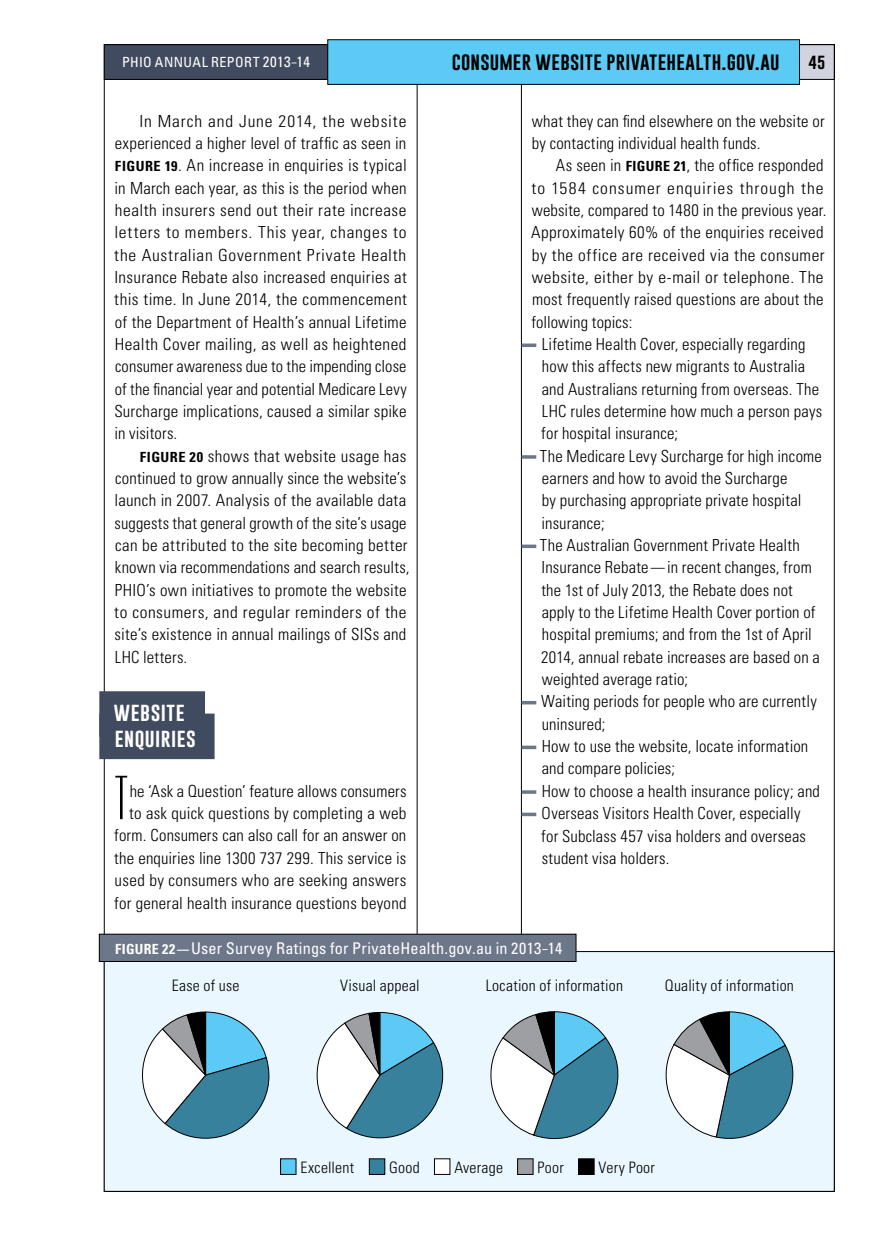
<style>
.page{position:relative;width:874px;height:1241px;background:#fff}
.page>*{position:absolute;margin:0;border:0;box-sizing:border-box;transform-origin:0 0}
.BODY_DROP_CAP{font:100 ultra-condensed 60.02px "Univers LT Std";color:#000;scale:1.08 1}
.H2__bottom_line{font:16.97px "Gobold";letter-spacing:.025em;color:#fff;scale:1.14 1}
.H2__top_line{font:16.97px "Gobold";letter-spacing:.03em;color:#fff;scale:1.14 1}
.BULLET{font:300 condensed 16.62px/22.4px "Univers LT Std";letter-spacing:.01em;color:#000}
.BODY{font:300 condensed 16.62px/22.4px "Univers LT Std";letter-spacing:.015em;color:#000}
.BODY-2{font:300 condensed 16.62px/22.4px "Univers LT Std";letter-spacing:.015em;color:#000;text-align:justify;scale:1.05 1}
.BODY_DROP_CAP-2{font:300 condensed 16.62px/22.4px "Univers LT Std";letter-spacing:.015em;color:#000;text-align:right}
.t1{font:condensed 16.1px "Univers LT Std";letter-spacing:.015em;color:#fff}
.t2{font:16.1px "Gobold";letter-spacing:.015em;color:#000;scale:1.14 1}
.t3{font:300 condensed 15.75px "Univers LT Std";letter-spacing:.015em;color:#000}
.t4{font:condensed 14px "Univers LT Std";letter-spacing:.03em;color:#fff}
.t5{font:13.83px "Gobold";color:#000;scale:1.14 1}
.s1{font-size:14.88px}
.s2{font-weight:700;font-size:14px}
</style>
<div class="page">
<hr style="left:416px;top:45px;width:1px;height:1146px;background:#000">
<hr style="left:521px;top:45px;width:1px;height:1146px;background:#000">
<svg style="left:521px;top:343px;width:15px;height:4px"></svg>
<hr style="left:521px;top:455px;width:15px;height:3px;background:#6d778a">
<svg style="left:521px;top:544px;width:15px;height:4px"></svg>
<svg style="left:521px;top:700px;width:15px;height:4px"></svg>
<svg style="left:521px;top:745px;width:15px;height:4px"></svg>
<hr style="left:521px;top:790px;width:15px;height:3px;background:#6d778a">
<svg style="left:521px;top:812px;width:15px;height:4px"></svg>
<div style="left:99px;top:691px;width:106px;height:45px;background:#414b5f"></div>
<div style="left:99px;top:713px;width:115px;height:46px;background:#414b5f"></div>
<div style="left:104px;top:951px;width:729px;height:240px;background:#eaf7fe"></div>
<div style="left:104px;top:45px;width:729px;height:34px;background:#414b5f"></div>
<div style="left:104px;top:44px;width:730px;height:36px;border:1px solid #000"></div>
<div style="left:799px;top:45px;width:34px;height:34px;background:#d1d4de"></div>
<div style="left:798px;top:44px;width:36px;height:36px;border:1px solid #000"></div>
<div style="left:327px;top:40px;width:472px;height:44px;background:#5bcbf5"></div>
<div style="left:327px;top:39px;width:472px;height:46px;border:1px solid #000"></div>
<div style="left:99px;top:934px;width:476px;height:27px;background:#6d778a"></div>
<div style="left:99px;top:933px;width:477px;height:28px;border:1px solid #000"></div>
<svg style="left:142px;top:1011px;width:128px;height:128px"></svg>
<svg style="left:316px;top:1011px;width:128px;height:128px"></svg>
<svg style="left:490px;top:1011px;width:129px;height:129px"></svg>
<svg style="left:665px;top:1011px;width:129px;height:128px"></svg>
<div style="left:280px;top:1158px;width:16px;height:16px;background:#5bcbf5"></div>
<div style="left:369px;top:1158px;width:15px;height:16px;background:#37819d"></div>
<div style="left:369px;top:1158px;width:16px;height:16px;border:1px solid #000"></div>
<div style="left:434px;top:1158px;width:15px;height:16px;background:#fff"></div>
<div style="left:517px;top:1158px;width:16px;height:16px;background:#9d9fa2"></div>
<div style="left:578px;top:1158px;width:16px;height:16px;background:#000"></div>
<div style="left:578px;top:1158px;width:16px;height:16px;border:1px solid #000"></div>
<p class="t4" style="left:122px;top:54px;width:189px">PHIO ANNUAL REPORT <span class="s1">2013–14</span></p>
<p class="t2" style="left:451px;top:52px;width:289px">CONSUMER WEBSITE PRIVATEHEALTH.GOV.AU</p>
<p class="t5" style="left:808px;top:53px;width:16px">45</p>
<p class="BODY-2" style="left:114px;top:109px;width:280px;text-indent:25px">In March and June 2014, the website experienced a higher level of traffic as seen in <span class="s2">FIGURE 19</span>. An increase in enquiries is typical in March each year, as this is the period when health insurers send out their rate increase letters to members. This year, changes to the Australian Government Private Health Insurance Rebate also increased enquiries at this time. In June 2014, the commencement of the Department of Health’s annual Lifetime Health Cover mailing, as well as heightened consumer awareness due to the impending close of the financial year and potential Medicare Levy Surcharge implications, caused a similar spike in visitors.</p>
<p class="BODY" style="left:114px;top:444px;width:296px;text-indent:25px"><span class="s2">FIGURE 20</span> shows that website usage has continued to grow annually since the website’s launch in 2007. Analysis of the available data suggests that general growth of the site’s usage can be attributed to the site becoming better known via recommendations and search results, PHIO’s own initiatives to promote the website to consumers, and regular reminders of the site’s existence in annual mailings of SISs and LHC letters.</p>
<h2 class="H2__top_line" style="left:114px;top:702px;width:64px">WEBSITE</h2>
<h2 class="H2__bottom_line" style="left:115px;top:727px;width:73px">ENQUIRIES</h2>
<p class="BODY_DROP_CAP" style="left:116px;top:767px;width:12px">T</p>
<p class="BODY_DROP_CAP-2" style="left:114px;top:779px;width:294px">he ‘Ask a Question’ feature allows consumers to ask quick questions by completing a web form. Consumers can also call for an answer on the enquiries line 1300 737 299. This service is used by consumers who are seeking answers for general health insurance questions beyond</p>
<p class="BODY_DROP_CAP-2" style="left:531px;top:109px;width:294px;text-align:left">what they can find elsewhere on the website or by contacting individual health funds.</p>
<p class="BODY" style="left:531px;top:154px;width:297px;text-indent:25px">As seen in <span class="s2">FIGURE 21</span>, the office responded to 1584 consumer enquiries through the website, compared to 1480 in the previous year.<br>Approximately 60% of the enquiries received by the office are received via the consumer website, either by e-mail or telephone. The most frequently raised questions are about the following topics:</p>
<p class="BULLET" style="left:541px;top:333px;width:282px">Lifetime Health Cover, especially regarding how this affects new migrants to Australia and Australians returning from overseas. The LHC rules determine how much a person pays for hospital insurance;</p>
<p class="BULLET" style="left:539px;top:444px;width:283px">The Medicare Levy Surcharge for high income earners and how to avoid the Surcharge<br>by purchasing appropriate private hospital insurance;</p>
<p class="BULLET" style="left:539px;top:534px;width:281px">The Australian Government Private Health Insurance Rebate—in recent changes, from the 1st of July 2013, the Rebate does not apply to the Lifetime Health Cover portion of hospital premiums; and from the 1st of April 2014, annual rebate increases are based on a weighted average ratio;</p>
<p class="BULLET" style="left:541px;top:690px;width:277px">Waiting periods for people who are currently uninsured;</p>
<p class="BULLET" style="left:541px;top:735px;width:268px">How to use the website, locate information and compare policies;</p>
<p class="BULLET" style="left:541px;top:779px;width:279px">How to choose a health insurance policy; and</p>
<p class="BULLET" style="left:541px;top:802px;width:266px">Overseas Visitors Health Cover, especially for Subclass 457 visa holders and overseas student visa holders.</p>
<p class="t1" style="left:115px;top:937px;width:448px"><span class="s2">FIGURE 22 —</span> User Survey Ratings for PrivateHealth.gov.au in 2013–14</p>
<p class="t3" style="left:172px;top:976px;width:69px">Ease of use</p>
<p class="t3" style="left:340px;top:976px;width:81px">Visual appeal</p>
<p class="t3" style="left:485px;top:976px;width:139px">Location of information</p>
<p class="t3" style="left:664px;top:976px;width:130px">Quality of information</p>
<p class="t3" style="left:300px;top:1157px;width:55px">Excellent</p>
<p class="t3" style="left:389px;top:1157px;width:32px">Good</p>
<p class="t3" style="left:454px;top:1157px;width:50px">Average</p>
<p class="t3" style="left:537px;top:1157px;width:28px">Poor</p>
<p class="t3" style="left:598px;top:1157px;width:58px">Very Poor</p>
</div>
